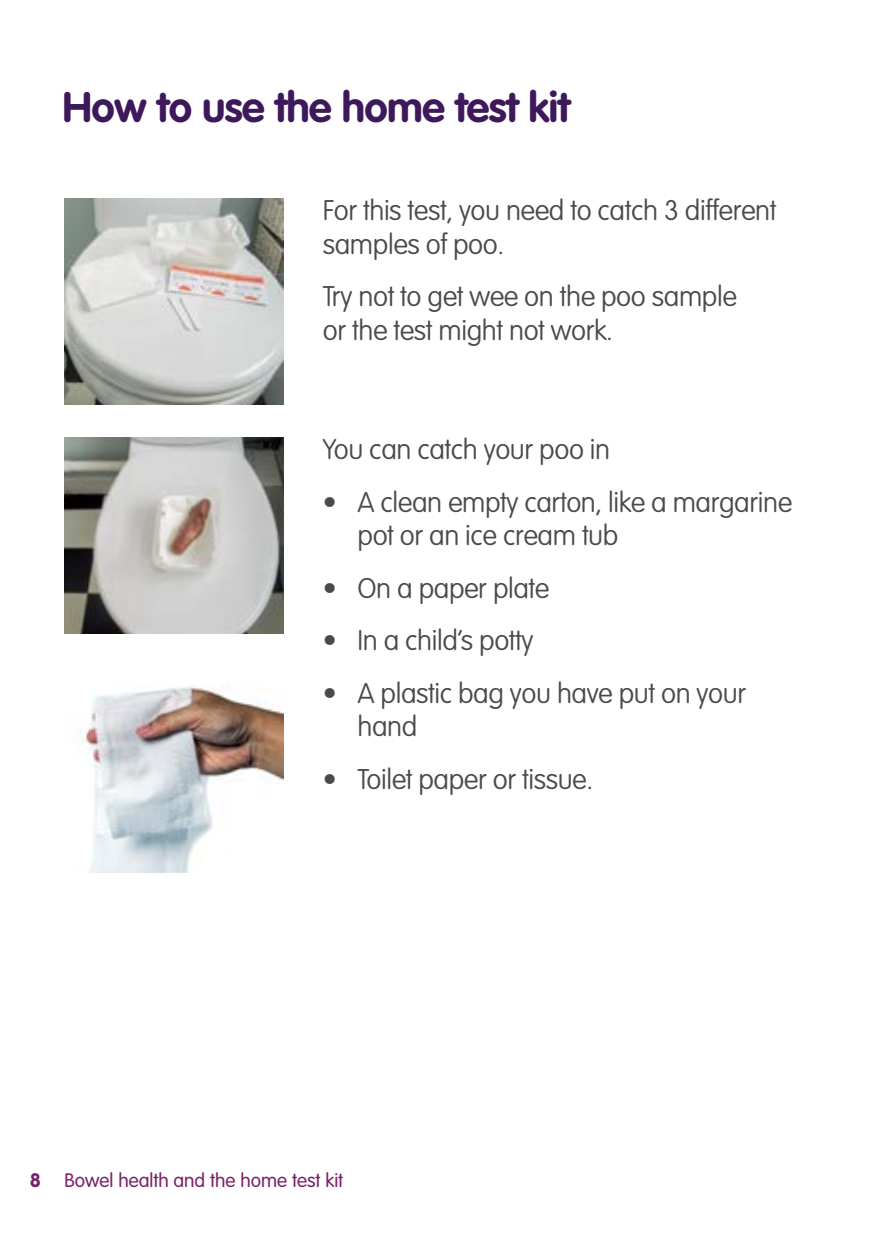
<style>
.page{position:relative;width:874px;height:1241px;background:#fff}
.page>*{position:absolute;margin:0;border:0;box-sizing:border-box;transform-origin:0 0}
.t1{font:700 42px "VAG Rounded Std";letter-spacing:-.015em;color:#3d195b}
.t2{font:100 28px/33.6px "VAG Rounded Std";letter-spacing:-.015em;color:#4a4a49}
.t3{font:300 19.25px "VAG Rounded Std";color:#782168}
.s1{font-weight:700}
</style>
<div class="page">
<img style="left:64px;top:198px;width:219px;height:206px">
<img style="left:80px;top:685px;width:203px;height:187px">
<img style="left:64px;top:437px;width:219px;height:196px">
<h1 class="t1" style="left:62px;top:82px;width:509px">How to use the home test kit</h1>
<p class="t2" style="left:322px;top:194px;width:455px">For this test, you need to catch 3 different samples of poo.</p>
<p class="t2" style="left:322px;top:280px;width:415px">Try not to get wee on the poo sample or the test might not work.</p>
<p class="t2" style="left:322px;top:433px;width:289px">You can catch your poo in</p>
<p class="t2" style="left:357px;top:486px;width:436px;text-indent:-35px">• A clean empty carton, like a margarine pot or an ice cream tub</p>
<p class="t2" style="left:322px;top:572px;width:228px">• On a paper plate</p>
<p class="t2" style="left:322px;top:624px;width:212px">• In a child’s potty</p>
<p class="t2" style="left:357px;top:677px;width:390px;text-indent:-35px">• A plastic bag you have put on your hand</p>
<p class="t2" style="left:322px;top:763px;width:272px">• Toilet paper or tissue.</p>
<p class="t3" style="left:30px;top:1169px;width:315px"><span class="s1">8</span> Bowel health and the home test kit</p>
</div>
